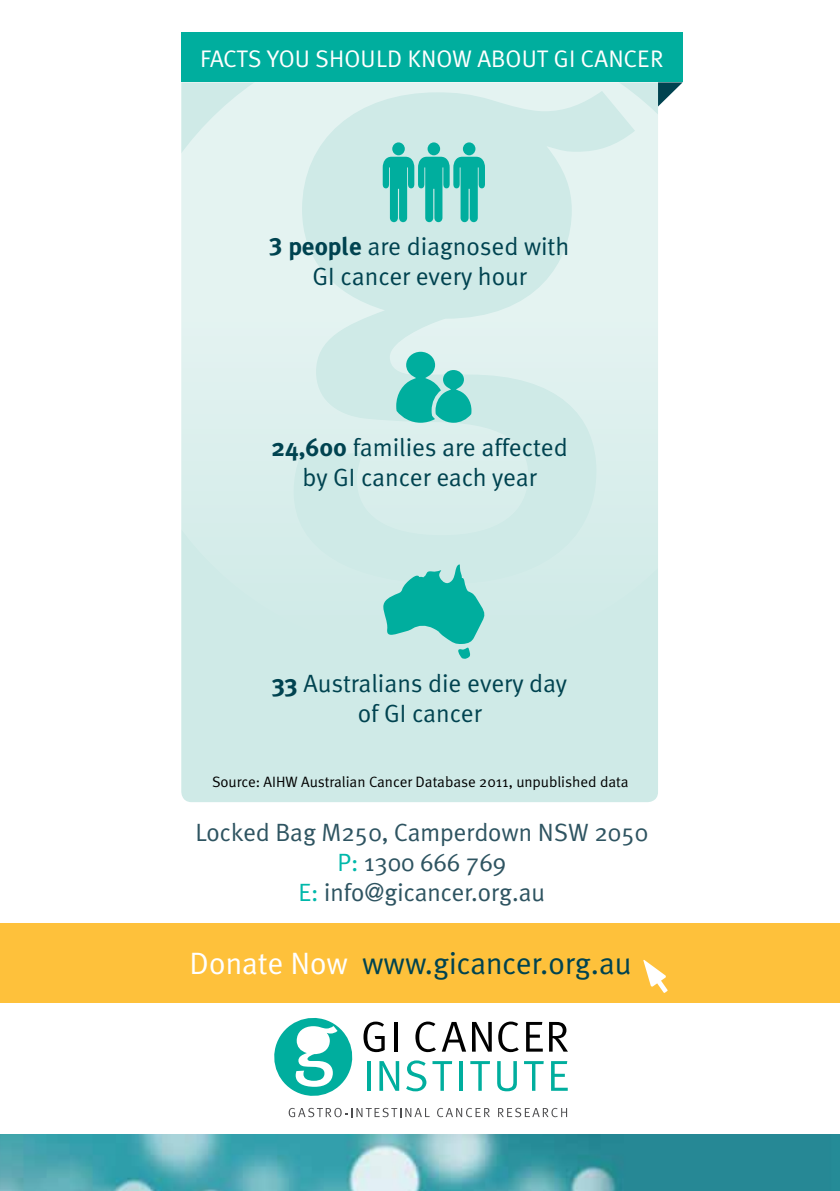
<style>
.page{position:relative;width:840px;height:1191px;background:#fff}
.page>*{position:absolute;margin:0;border:0;box-sizing:border-box;transform-origin:0 0}
.t1{font:31px "Meta Plus Normal";color:#004350}
.t2{font:25px/30px "Meta Normal";color:#004350;text-align:center}
.t3{font:25px/30px "Meta Plus Normal";color:#2e5461;text-align:center}
.t4{font:24px "Meta Plus Normal";color:#fff}
.t5{font:15px "Meta Normal";color:#000}
.s1{font-family:"Meta Plus";font-weight:700}
.s2{font-family:"Meta Normal";color:#00b8aa}
.s3{color:#fff}
</style>
<div class="page">
<img style="left:0;top:1134px;width:840px;height:57px">
<div style="left:181px;top:659px;width:476px;height:143px;background:#cfeae7"></div>
<svg style="left:181px;top:32px;width:502px;height:627px;background:#d9eeec"></svg>
<svg style="left:657px;top:82px;width:25px;height:24px"></svg>
<div style="left:181px;top:33px;width:501px;height:49px;background:#00ae9e"></div>
<svg style="left:274px;top:1018px;width:79px;height:78px"></svg>
<svg style="left:363px;top:1021px;width:21px;height:31px"></svg>
<svg style="left:394px;top:1022px;width:3px;height:29px"></svg>
<svg style="left:415px;top:1021px;width:20px;height:31px"></svg>
<svg style="left:442px;top:1022px;width:49px;height:29px"></svg>
<svg style="left:498px;top:1021px;width:20px;height:31px"></svg>
<svg style="left:526px;top:1022px;width:16px;height:29px"></svg>
<svg style="left:549px;top:1022px;width:18px;height:29px"></svg>
<hr style="left:367px;top:1061px;width:3px;height:29px;background:#00ae9e">
<svg style="left:379px;top:1061px;width:20px;height:29px"></svg>
<svg style="left:406px;top:1060px;width:20px;height:31px"></svg>
<svg style="left:432px;top:1061px;width:20px;height:29px"></svg>
<hr style="left:459px;top:1061px;width:3px;height:29px;background:#00ae9e">
<svg style="left:470px;top:1061px;width:19px;height:29px"></svg>
<svg style="left:497px;top:1061px;width:19px;height:30px"></svg>
<svg style="left:524px;top:1061px;width:19px;height:29px"></svg>
<svg style="left:551px;top:1061px;width:16px;height:29px"></svg>
<svg style="left:288px;top:1107px;width:141px;height:10px"></svg>
<svg style="left:437px;top:1107px;width:52px;height:10px"></svg>
<svg style="left:498px;top:1107px;width:68px;height:10px"></svg>
<div style="left:0;top:923px;width:839px;height:80px;background:#fec13b"></div>
<svg style="left:643px;top:960px;width:24px;height:33px"></svg>
<div style="left:392px;top:142px;width:12px;height:13px;background:#00ae9e;border-radius:50%"></div>
<div style="left:427px;top:142px;width:13px;height:13px;background:#00ae9e;border-radius:50%"></div>
<svg style="left:382px;top:157px;width:102px;height:65px;background:#48c3b7"></svg>
<div style="left:462px;top:142px;width:13px;height:13px;background:#00ae9e;border-radius:50%"></div>
<svg style="left:383px;top:563px;width:102px;height:96px;background:#65cbc1"></svg>
<svg style="left:396px;top:352px;width:75px;height:71px;background:#52c6bb"></svg>
<p class="t4" style="left:200px;top:45px;width:465px">FACTS YOU SHOULD KNOW ABOUT GI CANCER</p>
<p class="t2" style="left:270px;top:231px;width:301px"><sup>3</sup> <span class="s1">people</span> are diagnosed with<br>GI cancer every hour</p>
<p class="t2" style="left:271px;top:432px;width:297px"><span class="s1">24,600</span> families are affected by GI cancer each year</p>
<p class="t2" style="left:272px;top:668px;width:296px"><span class="s1">33</span> Australians die every day of GI cancer</p>
<p class="t5" style="left:212px;top:773px;width:418px">Source: AIHW Australian Cancer Database 2011, unpublished data</p>
<p class="t3" style="left:195px;top:817px;width:454px">Locked Bag M250, Camperdown NSW 2050<br><span class="s2">P:</span> 1300 666 769<br><span class="s2">E:</span> info@gicancer.org.au</p>
<p class="t1" style="left:189px;top:945px;width:443px"><span class="s3">Donate Now</span> www.gicancer.org.au</p>
</div>
